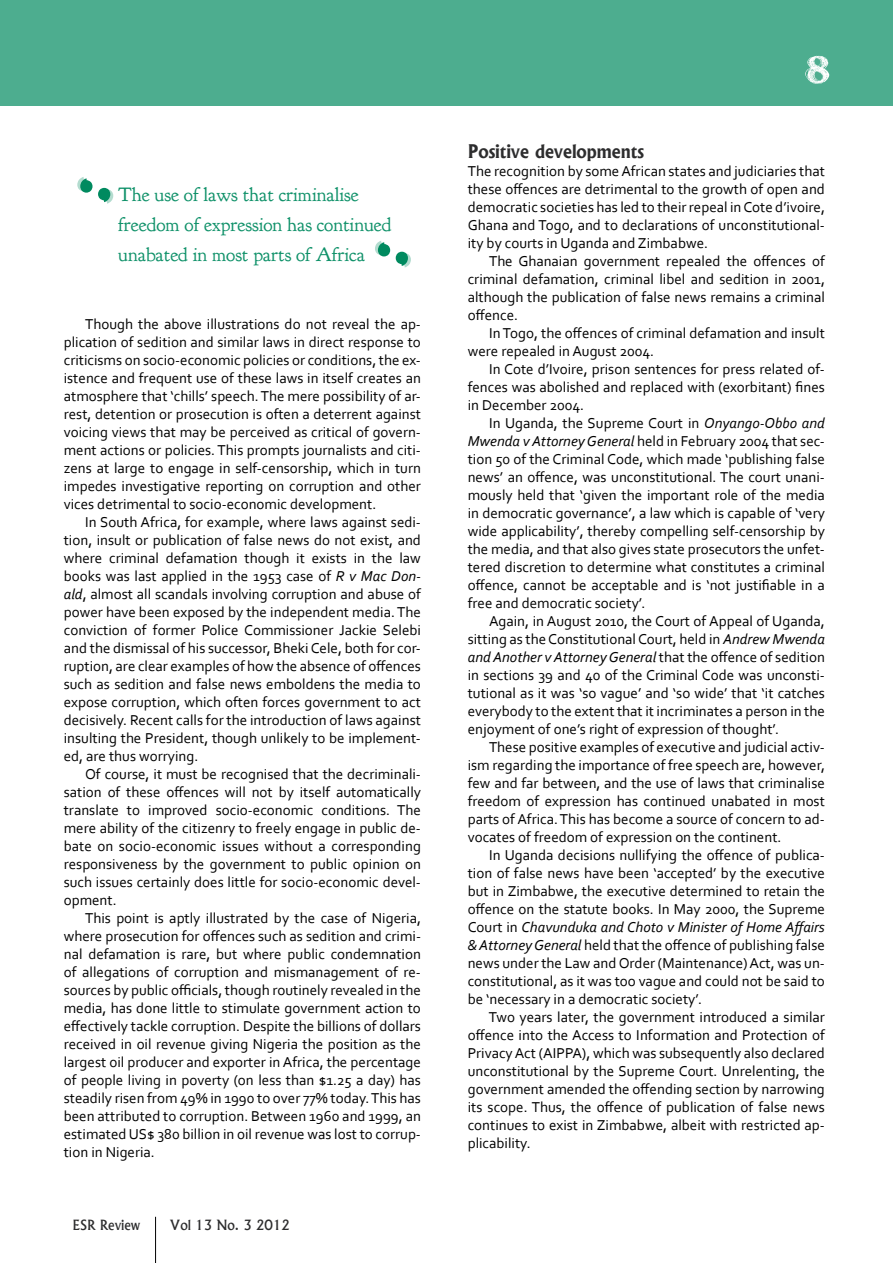
<style>
.page{position:relative;width:893px;height:1263px;background:#fff}
.page>*{position:absolute;margin:0;border:0;box-sizing:border-box;transform-origin:0 0}
.t1{font:54px "Bauhaus 93";color:#b3dccf}
.t2{font:54px "Bauhaus 93";color:#008a5f}
.t3{font:51px "karabin E.";color:#fff}
.t4{font:19.5px/30px "Goudy Bookletter 1911";color:#0f9169}
.t5{font:700 18px "Albertus";color:#2d2d2e}
.t6{font:15px/18px "Corbel";color:#000;text-align:justify}
.t7{font:500 13.5px "Albertus";color:#2d2d2e}
.s1{font-style:italic}
</style>
<div class="page">
<hr style="left:155px;top:1217px;width:1px;height:46px;background:#000">
<div style="left:0;top:0;width:893px;height:105px;background:#4dad8f"></div>
<h1 class="t1" style="left:73px;top:165px;width:22px">‘</h1>
<h1 class="t2" style="left:114px;top:214px;width:22px;rotate:-180deg">‘</h1>
<h3 class="t4" style="left:118px;top:180px;width:275px">The use of laws that criminalise freedom of expression has continued unabated in most parts of Africa</h3>
<h1 class="t1" style="left:371px;top:229px;width:22px">‘</h1>
<h1 class="t2" style="left:412px;top:278px;width:22px;rotate:-180deg">‘</h1>
<p class="t6" style="left:64px;top:315px;width:359px;text-indent:21px">Though the above illustrations do not reveal the ap&shy;plication of sedition and similar laws in direct response to criticisms on socio-economic policies or conditions, the ex&shy;istence and frequent use of these laws in itself creates an atmosphere that ‘chills’ speech. The mere possibility of ar&shy;rest, detention or prosecution is often a deterrent against voicing views that may be perceived as critical of govern&shy;ment actions or policies. This prompts journalists and citi&shy;zens at large to engage in self-censorship, which in turn impedes investigative reporting on corruption and other vices detrimental to socio-economic development.</p>
<p class="t6" style="left:64px;top:513px;width:359px;text-indent:21px">In South Africa, for example, where laws against sedi&shy;tion, insult or publication of false news do not exist, and where criminal defamation though it exists in the law books was last applied in the 1953 case of <span class="s1">R v Mac Don&shy;ald</span>, almost all scandals involving corruption and abuse of power have been exposed by the independent media. The conviction of former Police Commissioner Jackie Selebi and the dismissal of his successor, Bheki Cele, both for cor&shy;ruption, are clear examples of how the absence of offences such as sedition and false news emboldens the media to expose corruption, which often forces government to act decisively. Recent calls for the introduction of laws against insulting the President, though unlikely to be implement&shy;ed, are thus worrying.</p>
<p class="t6" style="left:64px;top:765px;width:359px;text-indent:21px">Of course, it must be recognised that the decriminali&shy;sation of these offences will not by itself automatically translate to improved socio-economic conditions. The mere ability of the citizenry to freely engage in public de&shy;bate on socio-economic issues without a corresponding responsiveness by the government to public opinion on such issues certainly does little for socio-economic devel&shy;opment.</p>
<p class="t6" style="left:64px;top:909px;width:359px;text-indent:21px">This point is aptly illustrated by the case of Nigeria, where prosecution for offences such as sedition and crimi&shy;nal defamation is rare, but where public condemnation of allegations of corruption and mismanagement of re&shy;sources by public officials, though routinely revealed in the media, has done little to stimulate government action to effectively tackle corruption. Despite the billions of dollars received in oil revenue giving Nigeria the position as the largest oil producer and exporter in Africa, the percentage of people living in poverty (on less than $1.25 a day) has steadily risen from 49% in 1990 to over 77% today. This has been attributed to corruption. Between 1960 and 1999, an estimated US$ 380 billion in oil revenue was lost to corrup&shy;tion in Nigeria.</p>
<p class="t7" style="left:73px;top:1216px;width:69px">ESR Review</p>
<p class="t7" style="left:170px;top:1216px;width:121px">Vol 13 No. 3 2012</p>
<h2 class="t3" style="left:807px;top:42px;width:23px">8</h2>
<p class="t5" style="left:468px;top:141px;width:178px">Positive developments</p>
<p class="t6" style="left:468px;top:162px;width:359px">The recognition by some African states and judiciaries that these offences are detrimental to the growth of open and democratic societies has led to their repeal in Cote d’ivoire, Ghana and Togo, and to declarations of unconstitutional&shy;ity by courts in Uganda and Zimbabwe.</p>
<p class="t6" style="left:468px;top:252px;width:359px;text-indent:21px">The Ghanaian government repealed the offences of criminal defamation, criminal libel and sedition in 2001, although the publication of false news remains a criminal offence.</p>
<p class="t6" style="left:468px;top:324px;width:359px;text-indent:21px">In Togo, the offences of criminal defamation and insult were repealed in August 2004.</p>
<p class="t6" style="left:468px;top:360px;width:359px;text-indent:21px">In Cote d’Ivoire, prison sentences for press related of&shy;fences was abolished and replaced with (exorbitant) fines in December 2004.</p>
<p class="t6" style="left:468px;top:414px;width:359px;text-indent:21px">In Uganda, the Supreme Court in <span class="s1">Onyango-Obbo and Mwenda v Attorney General</span> held in February 2004 that sec&shy;tion 50 of the Criminal Code, which made ‘publishing false news’ an offence, was unconstitutional. The court unani&shy;mously held that ‘given the important role of the media in democratic governance’, a law which is capable of ‘very wide applicability’, thereby compelling self-censorship by the media, and that also gives state prosecutors the unfet&shy;tered discretion to determine what constitutes a criminal offence, cannot be acceptable and is ‘not justifiable in a free and democratic society’.</p>
<p class="t6" style="left:468px;top:612px;width:359px;text-indent:21px">Again, in August 2010, the Court of Appeal of Uganda, sitting as the Constitutional Court, held in <span class="s1">Andrew Mwenda and Another v Attorney General</span> that the offence of sedition in sections 39 and 40 of the Criminal Code was unconsti&shy;tutional as it was ‘so vague’ and ‘so wide’ that ‘it catches everybody to the extent that it incriminates a person in the enjoyment of one’s right of expression of thought’.</p>
<p class="t6" style="left:468px;top:738px;width:359px;text-indent:21px">These positive examples of executive and judicial activ&shy;ism regarding the importance of free speech are, however, few and far between, and the use of laws that criminalise freedom of expression has continued unabated in most parts of Africa. This has become a source of concern to ad&shy;vocates of freedom of expression on the continent.</p>
<p class="t6" style="left:468px;top:846px;width:359px;text-indent:21px">In Uganda decisions nullifying the offence of publica&shy;tion of false news have been ‘accepted’ by the executive but in Zimbabwe, the executive determined to retain the offence on the statute books. In May 2000, the Supreme Court in <span class="s1">Chavunduka and Choto v Minister of Home Affairs &amp; Attorney General</span> held that the offence of publishing false news under the Law and Order (Maintenance) Act, was un&shy;constitutional, as it was too vague and could not be said to be ‘necessary in a democratic society’.</p>
<p class="t6" style="left:468px;top:1008px;width:359px;text-indent:21px">Two years later, the government introduced a similar offence into the Access to Information and Protection of Privacy Act (AIPPA), which was subsequently also declared unconstitutional by the Supreme Court. Unrelenting, the government amended the offending section by narrowing its scope. Thus, the offence of publication of false news continues to exist in Zimbabwe, albeit with restricted ap&shy;plicability.</p>
</div>
